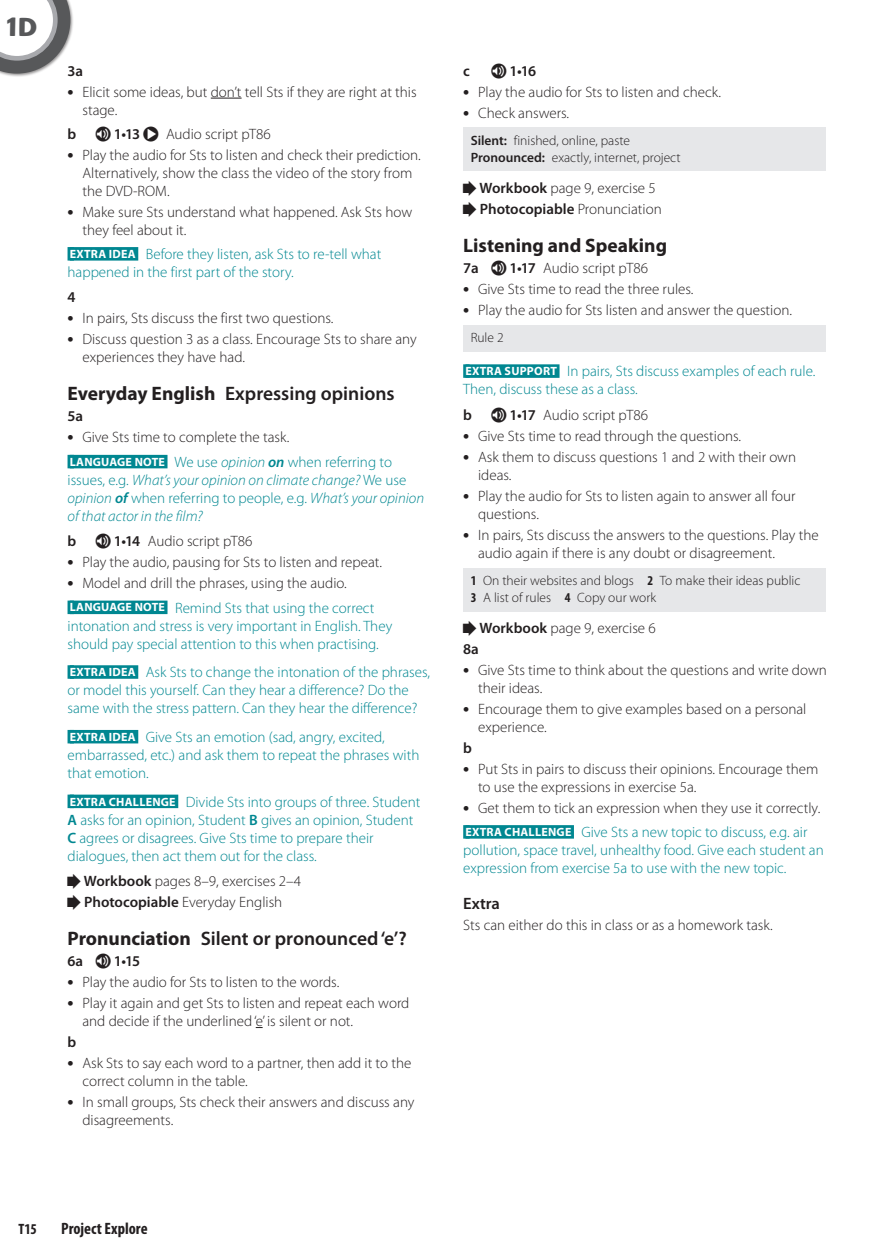
<style>
.page{position:relative;width:890px;height:1260px;background:#fff}
.page>*{position:absolute;margin:0;border:0;box-sizing:border-box;transform-origin:0 0}
.t1{font:700 27px "Highlander ITC Std";color:#57585a}
.t2{font:600 19.5px "Myriad Pro";color:#231f20}
.t3{font:700 19.5px "Myriad Pro";color:#231f20}
.t4{font:700 condensed 16.5px "Myriad Pro";color:#231f20}
.t5{font:600 16.5px "Myriad Pro";color:#231f20}
.t6{font:300 15px/18px "Myriad Pro";color:#231f20}
.t7{font:300 15px/18px "Myriad Pro";color:#008791}
.t8{font:italic 300 15px/18px "Myriad Pro";color:#008791}
.t9{font:600 15px "Myriad Pro";color:#231f20}
.t10{font:700 condensed 15px "Myriad Pro";color:#231f20}
.t11{font:300 13.5px/16.5px "Myriad Pro";color:#231f20}
.s1{font-weight:700;font-size:18px}
.s2{font-weight:700;font-size:12px;color:#fff}
.s3{font-weight:700}
.s4{color:#008791}
.s5{font-style:italic;color:#008791}
.s6{font-weight:600;font-style:italic;color:#008791}
.s7{font-style:normal}
.s8{font-weight:600}
.s9{font-weight:700;font-stretch:condensed}
</style>
<div class="page">
<div style="left:0;top:0;width:74px;height:77px;background:#231f20;opacity:.5"></div>
<hr style="left:211px;top:98px;width:30px;height:1px;background:#231f20">
<div style="left:67px;top:247px;width:7px;height:13px;background:#008791"></div>
<div style="left:70px;top:247px;width:68px;height:13px;background:#008791"></div>
<div style="left:67px;top:455px;width:7px;height:13px;background:#008791"></div>
<div style="left:70px;top:455px;width:97px;height:13px;background:#008791"></div>
<div style="left:67px;top:600px;width:7px;height:14px;background:#008791"></div>
<div style="left:70px;top:600px;width:97px;height:14px;background:#008791"></div>
<div style="left:67px;top:665px;width:7px;height:13px;background:#008791"></div>
<div style="left:70px;top:665px;width:68px;height:13px;background:#008791"></div>
<div style="left:67px;top:729px;width:7px;height:14px;background:#008791"></div>
<div style="left:70px;top:729px;width:68px;height:14px;background:#008791"></div>
<div style="left:67px;top:794px;width:7px;height:14px;background:#008791"></div>
<div style="left:70px;top:794px;width:108px;height:14px;background:#008791"></div>
<div style="left:463px;top:364px;width:6px;height:14px;background:#008791"></div>
<div style="left:465px;top:364px;width:94px;height:14px;background:#008791"></div>
<div style="left:463px;top:825px;width:6px;height:13px;background:#008791"></div>
<div style="left:465px;top:825px;width:109px;height:13px;background:#008791"></div>
<div style="left:463px;top:128px;width:362px;height:43px;background:#e6e7e9"></div>
<div style="left:463px;top:325px;width:362px;height:26px;background:#e6e7e9"></div>
<div style="left:463px;top:568px;width:362px;height:43px;background:#e6e7e9"></div>
<svg style="left:0;top:0;width:70px;height:74px"></svg>
<h1 class="t1" style="left:4px;top:10px;width:35px">1D</h1>
<p class="t9" style="left:67px;top:61px;width:17px">3a</p>
<p class="t6" style="left:82px;top:82px;width:336px;text-indent:-15px"><span class="s1">•</span> Elicit some ideas, but don’t tell Sts if they are right at this stage.</p>
<p class="t9" style="left:67px;top:124px;width:10px">b</p>
<p class="t9" style="left:114px;top:124px;width:28px">1•13</p>
<p class="t6" style="left:166px;top:124px;width:106px">Audio script pT86</p>
<p class="t6" style="left:82px;top:145px;width:340px;text-indent:-15px"><span class="s1">•</span> Play the audio for Sts to listen and check their prediction.<br>Alternatively, show the class the video of the story from the DVD-ROM.</p>
<p class="t6" style="left:82px;top:202px;width:331px;text-indent:-15px"><span class="s1">•</span> Make sure Sts understand what happened. Ask Sts how they feel about it.</p>
<p class="t7" style="left:67px;top:245px;width:315px"><span class="s2">EXTRA IDEA</span> Before they listen, ask Sts to re-tell what happened in the first part of the story.</p>
<p class="t9" style="left:67px;top:288px;width:10px">4</p>
<p class="t6" style="left:67px;top:309px;width:267px"><span class="s1">•</span> In pairs, Sts discuss the first two questions.</p>
<p class="t6" style="left:82px;top:330px;width:336px;text-indent:-15px"><span class="s1">•</span> Discuss question 3 as a class. Encourage Sts to share any experiences they have had.</p>
<h2 class="t2" style="left:67px;top:381px;width:328px"><span class="s3">Everyday English</span> Expressing opinions</h2>
<p class="t9" style="left:67px;top:407px;width:17px">5a</p>
<p class="t6" style="left:67px;top:425px;width:326px;line-height:24.5px"><span class="s1">•</span> Give Sts time to complete the task.<br><span class="s2">LANGUAGE NOTE</span> <span class="s4">We use</span> <span class="s5">opinion</span> <span class="s6">on</span> <span class="s4">when referring to</span></p>
<p class="t8" style="left:67px;top:470px;width:358px"><span class="s7">issues, e.g.</span> What’s your opinion on climate change? <span class="s7">We use </span>opinion <span class="s8">of</span> <span class="s7">when referring to people, e.g.</span> What’s your opinion of that actor in the film?</p>
<p class="t9" style="left:67px;top:531px;width:10px">b</p>
<p class="t6" style="left:114px;top:532px;width:140px"><span class="s8">1•14</span> Audio script pT86</p>
<p class="t6" style="left:67px;top:553px;width:316px"><span class="s1">•</span> Play the audio, pausing for Sts to listen and repeat.</p>
<p class="t6" style="left:67px;top:570px;width:308px;line-height:24.5px"><span class="s1">•</span> Model and drill the phrases, using the audio.<br><span class="s2">LANGUAGE NOTE</span> <span class="s4">Remind Sts that using the correct</span></p>
<p class="t7" style="left:67px;top:616px;width:326px">intonation and stress is very important in English. They should pay special attention to this when practising.</p>
<p class="t7" style="left:67px;top:663px;width:364px"><span class="s2">EXTRA IDEA</span> Ask Sts to change the intonation of the phrases, or model this yourself. Can they hear a difference? Do the same with the stress pattern. Can they hear the difference?</p>
<p class="t7" style="left:67px;top:727px;width:353px"><span class="s2">EXTRA IDEA</span> Give Sts an emotion (sad, angry, excited, embarrassed, etc.) and ask them to repeat the phrases with that emotion.</p>
<p class="t7" style="left:68px;top:792px;width:354px"><span class="s2">EXTRA CHALLENGE</span> Divide Sts into groups of three. Student <span class="s8">A</span> asks for an opinion, Student <span class="s8">B</span> gives an opinion, Student <span class="s8">C</span> agrees or disagrees. Give Sts time to prepare their dialogues, then act them out for the class.</p>
<p class="t6" style="left:84px;top:870px;width:218px;line-height:21px"><span class="s8">Workbook</span> pages 8–9, exercises 2–4<br><span class="s8">Photocopiable</span> Everyday English</p>
<h2 class="t2" style="left:67px;top:925px;width:341px"><span class="s3">Pronunciation</span> Silent or pronounced ‘e’?</h2>
<p class="t9" style="left:67px;top:951px;width:17px">6a</p>
<p class="t9" style="left:114px;top:951px;width:28px">1•15</p>
<p class="t6" style="left:67px;top:972px;width:273px"><span class="s1">•</span> Play the audio for Sts to listen to the words.</p>
<p class="t6" style="left:82px;top:993px;width:328px;text-indent:-15px"><span class="s1">•</span> Play it again and get Sts to listen and repeat each word and decide if the underlined ‘e’ is silent or not.</p>
<p class="t9" style="left:67px;top:1032px;width:10px">b</p>
<p class="t6" style="left:82px;top:1053px;width:330px;text-indent:-15px"><span class="s1">•</span> Ask Sts to say each word to a partner, then add it to the correct column in the table.</p>
<p class="t6" style="left:82px;top:1092px;width:333px;text-indent:-15px"><span class="s1">•</span> In small groups, Sts check their answers and discuss any disagreements.</p>
<p class="t9" style="left:463px;top:61px;width:8px">c</p>
<p class="t9" style="left:509px;top:61px;width:28px">1•16</p>
<p class="t6" style="left:463px;top:82px;width:259px"><span class="s1">•</span> Play the audio for Sts to listen and check.</p>
<p class="t6" style="left:463px;top:103px;width:107px"><span class="s1">•</span> Check answers.</p>
<p class="t11" style="left:470px;top:132px;width:211px"><span class="s8">Silent:</span> finished, online, paste<br><span class="s8">Pronounced:</span> exactly, internet, project</p>
<p class="t6" style="left:479px;top:177px;width:183px;line-height:21px"><span class="s8">Workbook</span> page 9, exercise 5<br><span class="s8">Photocopiable</span> Pronunciation</p>
<h2 class="t3" style="left:463px;top:232px;width:205px">Listening and Speaking</h2>
<p class="t9" style="left:463px;top:258px;width:17px">7a</p>
<p class="t6" style="left:509px;top:258px;width:140px"><span class="s8">1•17</span> Audio script pT86</p>
<p class="t6" style="left:463px;top:279px;width:232px"><span class="s1">•</span> Give Sts time to read the three rules.</p>
<p class="t6" style="left:463px;top:300px;width:330px"><span class="s1">•</span> Play the audio for Sts listen and answer the question.</p>
<p class="t11" style="left:470px;top:329px;width:34px">Rule 2</p>
<p class="t7" style="left:463px;top:362px;width:353px"><span class="s2">EXTRA SUPPORT</span> In pairs, Sts discuss examples of each rule.<br>Then, discuss these as a class.</p>
<p class="t9" style="left:463px;top:405px;width:10px">b</p>
<p class="t6" style="left:509px;top:405px;width:140px"><span class="s8">1•17</span> Audio script pT86</p>
<p class="t6" style="left:463px;top:426px;width:279px"><span class="s1">•</span> Give Sts time to read through the questions.</p>
<p class="t6" style="left:478px;top:447px;width:319px;text-indent:-15px"><span class="s1">•</span> Ask them to discuss questions 1 and 2 with their own ideas.</p>
<p class="t6" style="left:478px;top:486px;width:319px;text-indent:-15px"><span class="s1">•</span> Play the audio for Sts to listen again to answer all four questions.</p>
<p class="t6" style="left:478px;top:525px;width:342px;text-indent:-15px"><span class="s1">•</span> In pairs, Sts discuss the answers to the questions. Play the audio again if there is any doubt or disagreement.</p>
<p class="t11" style="left:470px;top:572px;width:331px"><span class="s9">1</span> On their websites and blogs <span class="s9">2</span> To make their ideas public<br><span class="s9">3</span> A list of rules <span class="s9">4</span> Copy our work</p>
<p class="t6" style="left:479px;top:618px;width:178px"><span class="s8">Workbook</span> page 9, exercise 6</p>
<p class="t9" style="left:463px;top:639px;width:17px">8a</p>
<p class="t6" style="left:478px;top:660px;width:350px;text-indent:-15px"><span class="s1">•</span> Give Sts time to think about the questions and write down their ideas.</p>
<p class="t6" style="left:478px;top:699px;width:330px;text-indent:-15px"><span class="s1">•</span> Encourage them to give examples based on a personal experience.</p>
<p class="t9" style="left:463px;top:738px;width:10px">b</p>
<p class="t6" style="left:478px;top:759px;width:342px;text-indent:-15px"><span class="s1">•</span> Put Sts in pairs to discuss their opinions. Encourage them to use the expressions in exercise 5a.</p>
<p class="t6" style="left:463px;top:795px;width:358px;line-height:24.5px"><span class="s1">•</span> Get them to tick an expression when they use it correctly.<br><span class="s2">EXTRA CHALLENGE</span> <span class="s4">Give Sts a new topic to discuss, e.g. air</span></p>
<p class="t7" style="left:463px;top:840px;width:362px">pollution, space travel, unhealthy food. Give each student an expression from exercise 5a to use with the new topic.</p>
<p class="t5" style="left:463px;top:892px;width:38px">Extra</p>
<p class="t6" style="left:463px;top:915px;width:311px">Sts can either do this in class or as a homework task.</p>
<p class="t10" style="left:19px;top:1219px;width:20px">T15</p>
<p class="t4" style="left:61px;top:1218px;width:88px">Project Explore</p>
</div>
